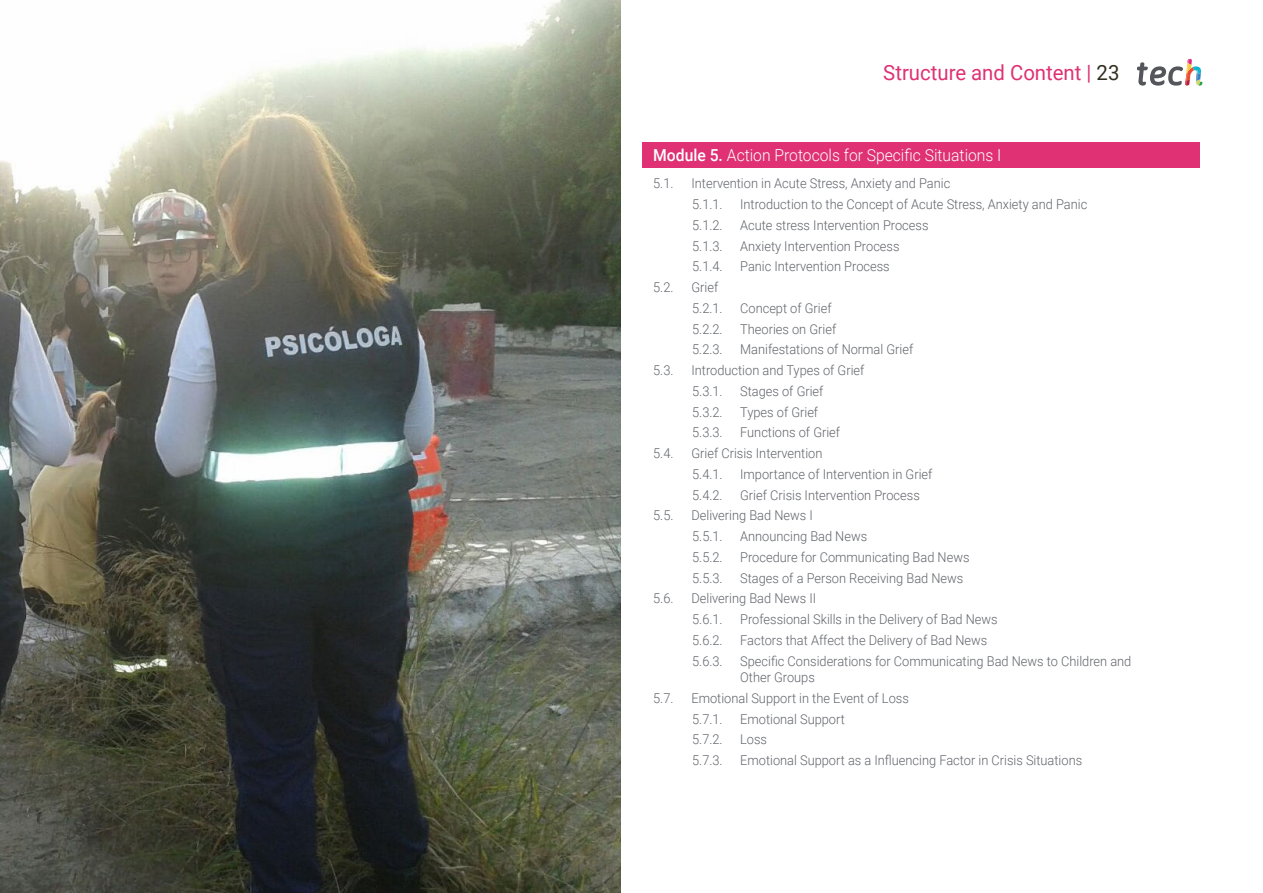
<style>
.page{position:relative;width:1263px;height:893px;background:#fff}
.page>*{position:absolute;margin:0;border:0;box-sizing:border-box;transform-origin:0 0}
.t1{font:21px "Roboto";color:#df3174}
.t2{font:300 16.5px "Roboto";color:#fff;scale:.95 1}
.t3{font:300 13.5px/20.7px "Roboto";color:#61646a;scale:.95 1}
.s1{color:#312e20}
.s2{font-weight:500}
</style>
<div class="page">
<div style="left:642px;top:142px;width:557px;height:25px;background:#df3174"></div>
<svg style="left:1137px;top:59px;width:65px;height:27px"></svg>
<img style="left:0;top:0;width:621px;height:893px">
<h1 class="t1" style="left:883px;top:57px;width:238px">Structure and Content | <span class="s1">23</span></h1>
<p class="t2" style="left:653px;top:144px;width:368px"><span class="s2">Module 5.</span> Action Protocols for Specific Situations I</p>
<p class="t3" style="left:653px;top:173px;width:23px">5.1.</p>
<p class="t3" style="left:691px;top:173px;width:274px">Intervention in Acute Stress, Anxiety and Panic<br>5.1.1.</p>
<p class="t3" style="left:740px;top:193px;width:367px">Introduction to the Concept of Acute Stress, Anxiety and Panic</p>
<p class="t3" style="left:692px;top:214px;width:34px">5.1.2.</p>
<p class="t3" style="left:740px;top:214px;width:200px">Acute stress Intervention Process</p>
<p class="t3" style="left:692px;top:235px;width:34px">5.1.3.</p>
<p class="t3" style="left:740px;top:235px;width:169px">Anxiety Intervention Process</p>
<p class="t3" style="left:692px;top:256px;width:34px">5.1.4.</p>
<p class="t3" style="left:740px;top:256px;width:159px">Panic Intervention Process</p>
<p class="t3" style="left:653px;top:276px;width:23px">5.2.</p>
<p class="t3" style="left:691px;top:276px;width:34px">Grief<br>5.2.1.</p>
<p class="t3" style="left:740px;top:297px;width:98px">Concept of Grief</p>
<p class="t3" style="left:692px;top:318px;width:34px">5.2.2.</p>
<p class="t3" style="left:740px;top:318px;width:103px">Theories on Grief</p>
<p class="t3" style="left:692px;top:339px;width:34px">5.2.3.</p>
<p class="t3" style="left:740px;top:339px;width:184px">Manifestations of Normal Grief</p>
<p class="t3" style="left:653px;top:359px;width:23px">5.3.</p>
<p class="t3" style="left:691px;top:359px;width:184px">Introduction and Types of Grief<br>5.3.1.</p>
<p class="t3" style="left:740px;top:380px;width:89px">Stages of Grief</p>
<p class="t3" style="left:692px;top:401px;width:34px">5.3.2.</p>
<p class="t3" style="left:740px;top:401px;width:84px">Types of Grief</p>
<p class="t3" style="left:692px;top:422px;width:34px">5.3.3.</p>
<p class="t3" style="left:740px;top:422px;width:107px">Functions of Grief</p>
<p class="t3" style="left:653px;top:442px;width:23px">5.4.</p>
<p class="t3" style="left:691px;top:442px;width:139px">Grief Crisis Intervention<br>5.4.1.</p>
<p class="t3" style="left:740px;top:463px;width:204px">Importance of Intervention in Grief</p>
<p class="t3" style="left:692px;top:484px;width:34px">5.4.2.</p>
<p class="t3" style="left:740px;top:484px;width:191px">Grief Crisis Intervention Process</p>
<p class="t3" style="left:653px;top:505px;width:23px">5.5.</p>
<p class="t3" style="left:691px;top:505px;width:129px">Delivering Bad News I<br>5.5.1.</p>
<p class="t3" style="left:740px;top:525px;width:135px">Announcing Bad News</p>
<p class="t3" style="left:692px;top:546px;width:34px">5.5.2.</p>
<p class="t3" style="left:740px;top:546px;width:243px">Procedure for Communicating Bad News</p>
<p class="t3" style="left:692px;top:567px;width:34px">5.5.3.</p>
<p class="t3" style="left:740px;top:567px;width:236px">Stages of a Person Receiving Bad News</p>
<p class="t3" style="left:653px;top:588px;width:23px">5.6.</p>
<p class="t3" style="left:691px;top:588px;width:133px">Delivering Bad News II<br>5.6.1.</p>
<p class="t3" style="left:740px;top:608px;width:273px">Professional Skills in the Delivery of Bad News</p>
<p class="t3" style="left:692px;top:629px;width:34px">5.6.2.</p>
<p class="t3" style="left:740px;top:629px;width:262px">Factors that Affect the Delivery of Bad News</p>
<p class="t3" style="left:692px;top:650px;width:34px">5.6.3.</p>
<p class="t3" style="left:740px;top:652px;width:413px;line-height:16.5px">Specific Considerations for Communicating Bad News to Children and<br>Other Groups</p>
<p class="t3" style="left:653px;top:687px;width:23px">5.7.</p>
<p class="t3" style="left:691px;top:687px;width:230px">Emotional Support in the Event of Loss<br>5.7.1.</p>
<p class="t3" style="left:740px;top:708px;width:112px">Emotional Support</p>
<p class="t3" style="left:692px;top:729px;width:34px">5.7.2.</p>
<p class="t3" style="left:740px;top:729px;width:30px">Loss</p>
<p class="t3" style="left:692px;top:749px;width:34px">5.7.3.</p>
<p class="t3" style="left:740px;top:749px;width:361px">Emotional Support as a Influencing Factor in Crisis Situations</p>
</div>
